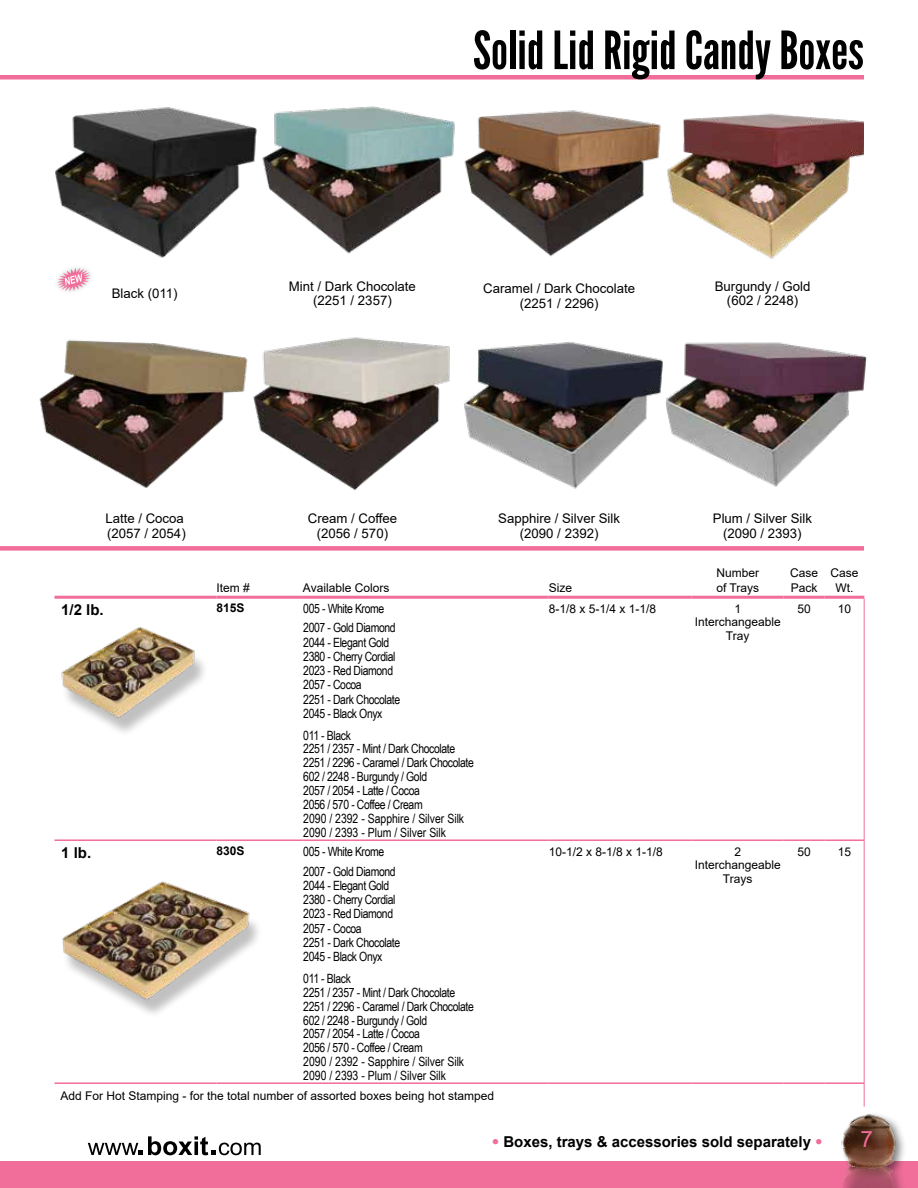
<style>
.page{position:relative;width:918px;height:1188px;background:#fff}
.page>*{position:absolute;margin:0;border:0;box-sizing:border-box;transform-origin:0 0}
.t1{font:52.5px "League Gothic";color:#000}
.t2{font:22.5px "Arial";color:#f16d9a}
.t3{font:700 15px "Arial";color:#000}
.t4{font:13.2px/14.5px "Arial";color:#000;text-align:center}
.t5{font:12.75px/13.8px "Arial Narrow";letter-spacing:-.03em;color:#000}
.t6{font:12px/13.5px "Arial";color:#000;text-align:center}
.t7{font:700 12px "Arial";color:#000}
.s1{font-family:"Helvetica Neue LT Std";font-weight:100;color:#f16d9a}
</style>
<div class="page">
<div style="left:0;top:1161px;width:918px;height:27px;background:#f16d9a"></div>
<div style="left:840px;top:1112px;width:67px;height:69px;background:#000;opacity:.5"></div>
<img style="left:841px;top:1112px;width:60px;height:52px">
<div style="left:839px;top:1164px;width:68px;height:24px;background:#000;opacity:.5"></div>
<img style="left:841px;top:1167px;width:58px;height:21px">
<svg style="left:88px;top:1136px;width:173px;height:19px"></svg>
<svg style="left:57px;top:277px;width:34px;height:15px"></svg>
<div style="left:0;top:75px;width:864px;height:5px;background:#f16d9a"></div>
<svg style="left:863px;top:599px;width:1px;height:240px"></svg>
<hr style="left:54px;top:596px;width:162px;height:3px;background:#f16d9a">
<hr style="left:216px;top:596px;width:87px;height:3px;background:#f16d9a">
<hr style="left:303px;top:596px;width:246px;height:3px;background:#f16d9a">
<hr style="left:549px;top:596px;width:143px;height:3px;background:#f16d9a">
<hr style="left:692px;top:596px;width:92px;height:3px;background:#f16d9a">
<hr style="left:784px;top:596px;width:41px;height:3px;background:#f16d9a">
<hr style="left:825px;top:596px;width:39px;height:3px;background:#f16d9a">
<hr style="left:864px;top:840px;width:1px;height:243px;background:#f16d9a">
<hr style="left:864px;top:599px;width:1px;height:241px;background:#f16d9a">
<hr style="left:54px;top:1082px;width:162px;height:2px;background:#f16d9a">
<hr style="left:216px;top:1082px;width:87px;height:2px;background:#f16d9a">
<hr style="left:303px;top:1082px;width:246px;height:2px;background:#f16d9a">
<hr style="left:549px;top:1082px;width:143px;height:2px;background:#f16d9a">
<hr style="left:692px;top:1082px;width:92px;height:2px;background:#f16d9a">
<hr style="left:784px;top:1082px;width:41px;height:2px;background:#f16d9a">
<hr style="left:825px;top:1082px;width:39px;height:2px;background:#f16d9a">
<hr style="left:216px;top:839px;width:87px;height:2px;background:#f16d9a">
<hr style="left:303px;top:839px;width:246px;height:2px;background:#f16d9a">
<hr style="left:549px;top:839px;width:143px;height:2px;background:#f16d9a">
<hr style="left:692px;top:839px;width:92px;height:2px;background:#f16d9a">
<hr style="left:784px;top:839px;width:41px;height:2px;background:#f16d9a">
<hr style="left:825px;top:839px;width:39px;height:2px;background:#f16d9a">
<svg style="left:864px;top:1083px;width:1px;height:24px"></svg>
<div style="left:0;top:546px;width:864px;height:5px;background:#f16d9a"></div>
<img style="left:54px;top:839px;width:225px;height:175px">
<img style="left:61px;top:627px;width:143px;height:105px">
<img style="left:464px;top:110px;width:197px;height:147px">
<img style="left:262px;top:106px;width:193px;height:148px">
<img style="left:39px;top:339px;width:202px;height:149px">
<img style="left:241px;top:337px;width:209px;height:154px">
<img style="left:666px;top:113px;width:198px;height:146px">
<img style="left:464px;top:342px;width:191px;height:147px">
<img style="left:655px;top:342px;width:212px;height:145px">
<img style="left:55px;top:107px;width:202px;height:170px">
<p class="t4" style="left:112px;top:286px;width:67px">Black (011)</p>
<h1 class="t1" style="left:473px;top:19px;width:392px">Solid Lid Rigid Candy Boxes</h1>
<p class="t4" style="left:289px;top:279px;width:128px">Mint / Dark Chocolate (2251 / 2357)</p>
<p class="t4" style="left:483px;top:281px;width:153px">Caramel / Dark Chocolate (2251 / 2296)</p>
<p class="t4" style="left:715px;top:279px;width:97px">Burgundy / Gold (602 / 2248)</p>
<p class="t4" style="left:105px;top:511px;width:82px;text-align:left">Latte / Cocoa (2057 / 2054)</p>
<p class="t4" style="left:308px;top:511px;width:91px">Cream / Coffee (2056 / 570)</p>
<p class="t4" style="left:498px;top:511px;width:123px">Sapphire / Silver Silk (2090 / 2392)</p>
<p class="t4" style="left:713px;top:511px;width:101px">Plum / Silver Silk (2090 / 2393)</p>
<p class="t6" style="left:216px;top:581px;width:35px">Item #</p>
<p class="t6" style="left:303px;top:581px;width:88px">Available Colors</p>
<p class="t6" style="left:549px;top:581px;width:25px">Size</p>
<p class="t6" style="left:716px;top:566px;width:44px;line-height:14.4px;text-align:left">Number of Trays</p>
<p class="t6" style="left:790px;top:566px;width:30px;line-height:14.4px;text-align:left">Case<br>Pack</p>
<p class="t6" style="left:830px;top:566px;width:30px;line-height:14.4px">Case<br>Wt.</p>
<p class="t3" style="left:61px;top:599px;width:44px">1/2 lb.</p>
<p class="t7" style="left:216px;top:599px;width:30px">815S</p>
<p class="t6" style="left:549px;top:602px;width:109px">8-1/8 x 5-1/4 x 1-1/8</p>
<p class="t6" style="left:695px;top:602px;width:88px">1<br>Interchangeable<br>Tray</p>
<p class="t6" style="left:798px;top:602px;width:15px">50</p>
<p class="t6" style="left:838px;top:602px;width:15px">10</p>
<p class="t5" style="left:303px;top:598px;width:94px;line-height:19.6px">005 - White Krome<br>2007 - Gold Diamond</p>
<p class="t5" style="left:303px;top:635px;width:98px;line-height:14.2px">2044 - Elegant Gold<br>2380 - Cherry Cordial<br>2023 - Red Diamond<br>2057 - Cocoa<br>2251 - Dark Chocolate<br>2045 - Black Onyx</p>
<p class="t5" style="left:303px;top:728px;width:172px">011 - Black<br>2251 / 2357 - Mint / Dark Chocolate<br>2251 / 2296 - Caramel / Dark Chocolate<br>602 / 2248 - Burgundy / Gold<br>2057 / 2054 - Latte / Cocoa<br>2056 / 570 - Coffee / Cream<br>2090 / 2392 - Sapphire / Silver Silk<br>2090 / 2393 - Plum / Silver Silk</p>
<p class="t5" style="left:303px;top:841px;width:94px;line-height:19.6px">005 - White Krome<br>2007 - Gold Diamond</p>
<p class="t5" style="left:303px;top:878px;width:98px;line-height:14.2px">2044 - Elegant Gold<br>2380 - Cherry Cordial<br>2023 - Red Diamond<br>2057 - Cocoa<br>2251 - Dark Chocolate<br>2045 - Black Onyx</p>
<p class="t5" style="left:303px;top:971px;width:172px">011 - Black<br>2251 / 2357 - Mint / Dark Chocolate<br>2251 / 2296 - Caramel / Dark Chocolate<br>602 / 2248 - Burgundy / Gold<br>2057 / 2054 - Latte / Cocoa<br>2056 / 570 - Coffee / Cream<br>2090 / 2392 - Sapphire / Silver Silk<br>2090 / 2393 - Plum / Silver Silk</p>
<p class="t3" style="left:61px;top:842px;width:32px">1 lb.</p>
<p class="t7" style="left:216px;top:842px;width:30px">830S</p>
<p class="t6" style="left:549px;top:845px;width:116px">10-1/2 x 8-1/8 x 1-1/8</p>
<p class="t6" style="left:695px;top:845px;width:88px">2<br>Interchangeable<br>Trays</p>
<p class="t6" style="left:798px;top:845px;width:15px">50</p>
<p class="t6" style="left:838px;top:845px;width:15px">15</p>
<p class="t6" style="left:60px;top:1089px;width:435px">Add For Hot Stamping - for the total number of assorted boxes being hot stamped</p>
<p class="t3" style="left:492px;top:1131px;width:333px"><span class="s1">•</span> Boxes, trays &amp; accessories sold separately <span class="s1">•</span></p>
<h2 class="t2" style="left:860px;top:1123px;width:14px">7</h2>
</div>
